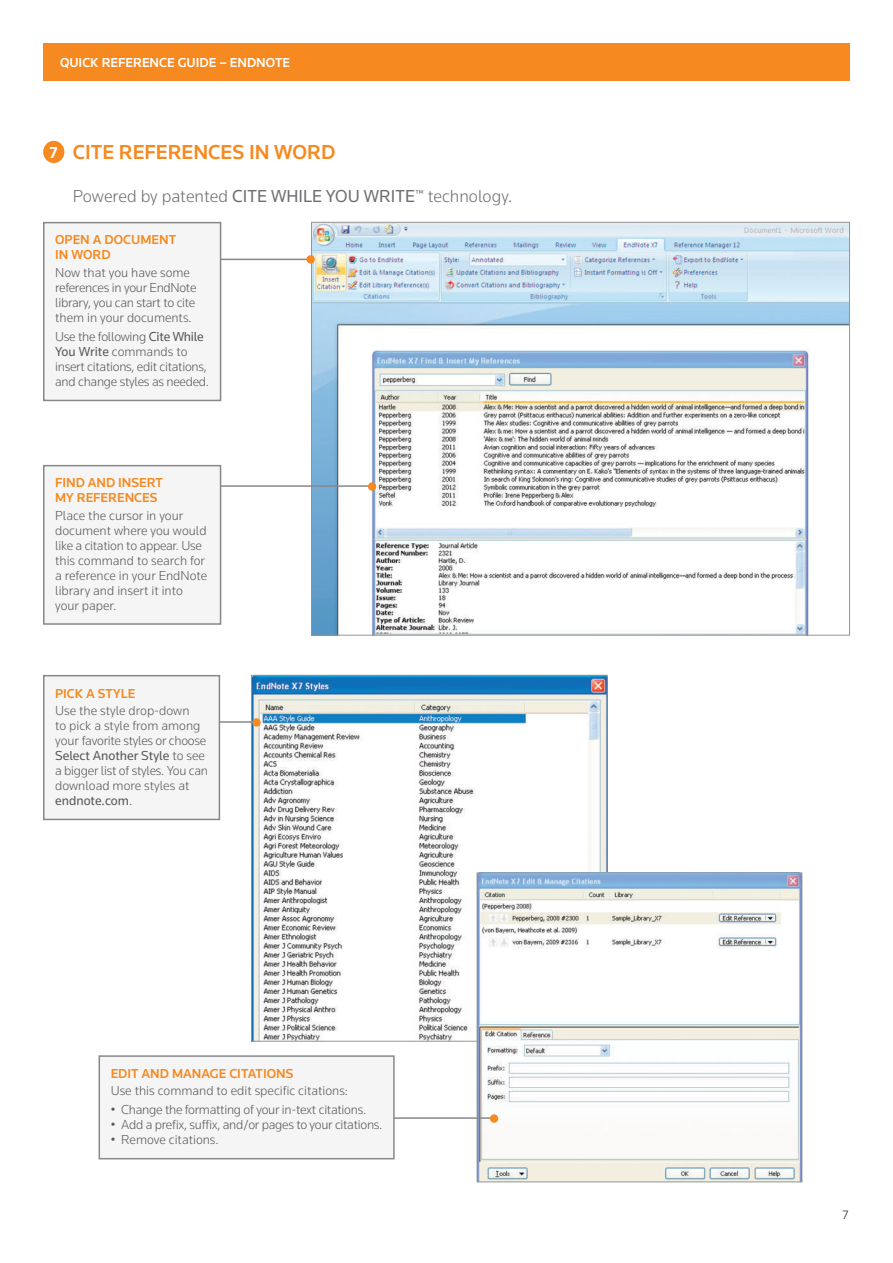
<style>
.page{position:relative;width:893px;height:1263px;background:#fff}
.page>*{position:absolute;margin:0;border:0;box-sizing:border-box;transform-origin:0 0}
.t1{font:500 21px "+HUHLRB Knowledge";color:#f6891f}
.t2{font:300 18px "+RBRSUR Knowledge";color:#6c6d70}
.t3{font:300 13.5px/15px "+RBRSUR Knowledge";letter-spacing:-.005em;color:#57585a}
.t4{font:500 13.5px/15px "+HUHLRB Knowledge";color:#f6891f}
.t5{font:13.5px "+RLWNII Knowledge";color:#57585a}
.t6{font:500 13.5px "+HUHLRB Knowledge";color:#fff}
.t7{font:12.75px "+RLWNII Knowledge";color:#5f514d}
.s1{font-family:"+QKPMDV Knowledge";font-weight:700;font-size:16.5px;color:#fff}
.s2{font-family:"+RLWNII Knowledge";font-weight:400}
.s3{font-family:"+RBRSUR Knowledge";font-weight:300}
</style>
<div class="page">
<div style="left:43px;top:43px;width:807px;height:38px;background:#f6891f"></div>
<div style="left:43px;top:141px;width:21px;height:22px;background:#f6891f;border-radius:50%"></div>
<img style="left:313px;top:224px;width:534px;height:410px">
<hr style="left:130px;top:259px;width:178px;height:1px;background:#86888b">
<div style="left:306px;top:255px;width:9px;height:9px;background:#f6891f;border-radius:50%"></div>
<div style="left:44px;top:223px;width:176px;height:177px;background:#f5f5f6"></div>
<div style="left:43px;top:222px;width:178px;height:179px;border:2px solid #86888b"></div>
<hr style="left:184px;top:485px;width:185px;height:2px;background:#86888b">
<div style="left:368px;top:482px;width:8px;height:9px;background:#f6891f;border-radius:50%"></div>
<div style="left:44px;top:466px;width:176px;height:158px;background:#f5f5f6"></div>
<div style="left:43px;top:465px;width:178px;height:160px;border:2px solid #86888b"></div>
<img style="left:253px;top:677px;width:352px;height:363px">
<img style="left:478px;top:875px;width:322px;height:305px">
<div style="left:476px;top:873px;width:326px;height:309px;border:1px solid #939598"></div>
<hr style="left:69px;top:721px;width:185px;height:2px;background:#86888b">
<div style="left:252px;top:718px;width:9px;height:9px;background:#f6891f;border-radius:50%"></div>
<hr style="left:240px;top:1117px;width:251px;height:2px;background:#86888b">
<div style="left:490px;top:1114px;width:8px;height:9px;background:#f6891f;border-radius:50%"></div>
<div style="left:44px;top:676px;width:175px;height:143px;background:#f5f5f6"></div>
<div style="left:43px;top:675px;width:177px;height:145px;border:2px solid #86888b"></div>
<div style="left:99px;top:1056px;width:295px;height:103px;background:#f5f5f6"></div>
<div style="left:98px;top:1055px;width:296px;height:104px;border:2px solid #86888b"></div>
<p class="t6" style="left:60px;top:57px;width:231px">QUICK REFERENCE GUIDE – ENDNOTE</p>
<h1 class="t1" style="left:50px;top:143px;width:287px"><span class="s1">7</span> CITE REFERENCES IN WORD</h1>
<h2 class="t2" style="left:73px;top:189px;width:441px">Powered by patented <span class="s2">CITE WHILE YOU WRITE</span><sup>™</sup> technology.</h2>
<p class="t4" style="left:55px;top:233px;width:122px">OPEN A DOCUMENT<br>IN WORD</p>
<p class="t3" style="left:55px;top:265px;width:143px">Now that you have some references in your EndNote library, you can start to cite them in your documents.</p>
<p class="t3" style="left:55px;top:330px;width:155px">Use the following <span class="s2">Cite While<br>You Write</span> commands to insert citations, edit citations, and change styles as needed.</p>
<p class="t4" style="left:55px;top:476px;width:109px">FIND AND INSERT<br>MY REFERENCES</p>
<p class="t3" style="left:55px;top:508px;width:154px">Place the cursor in your document where you would like a citation to appear. Use this command to search for a reference in your EndNote library and insert it into your paper.</p>
<p class="t4" style="left:55px;top:686px;width:82px">PICK A STYLE</p>
<p class="t3" style="left:55px;top:703px;width:153px">Use the style drop-down<br>to pick a style from among your favorite styles or choose</p>
<p class="t5" style="left:55px;top:751px;width:151px">Select Another Style <span class="s3">to see</span></p>
<p class="t3" style="left:55px;top:763px;width:154px">a bigger list of styles. You can download more styles at</p>
<p class="t5" style="left:55px;top:796px;width:79px">endnote.com<span class="s3">.</span></p>
<p class="t4" style="left:111px;top:1067px;width:184px">EDIT AND MANAGE CITATIONS</p>
<p class="t3" style="left:111px;top:1084px;width:239px">Use this command to edit specific citations:</p>
<p class="t3" style="left:111px;top:1103px;width:257px">• Change the formatting of your in-text citations.</p>
<p class="t3" style="left:111px;top:1118px;width:273px">• Add a prefix, suffix, and/or pages to your citations.</p>
<p class="t3" style="left:111px;top:1133px;width:110px">• Remove citations.</p>
<p class="t7" style="left:842px;top:1211px;width:7px">7</p>
</div>
